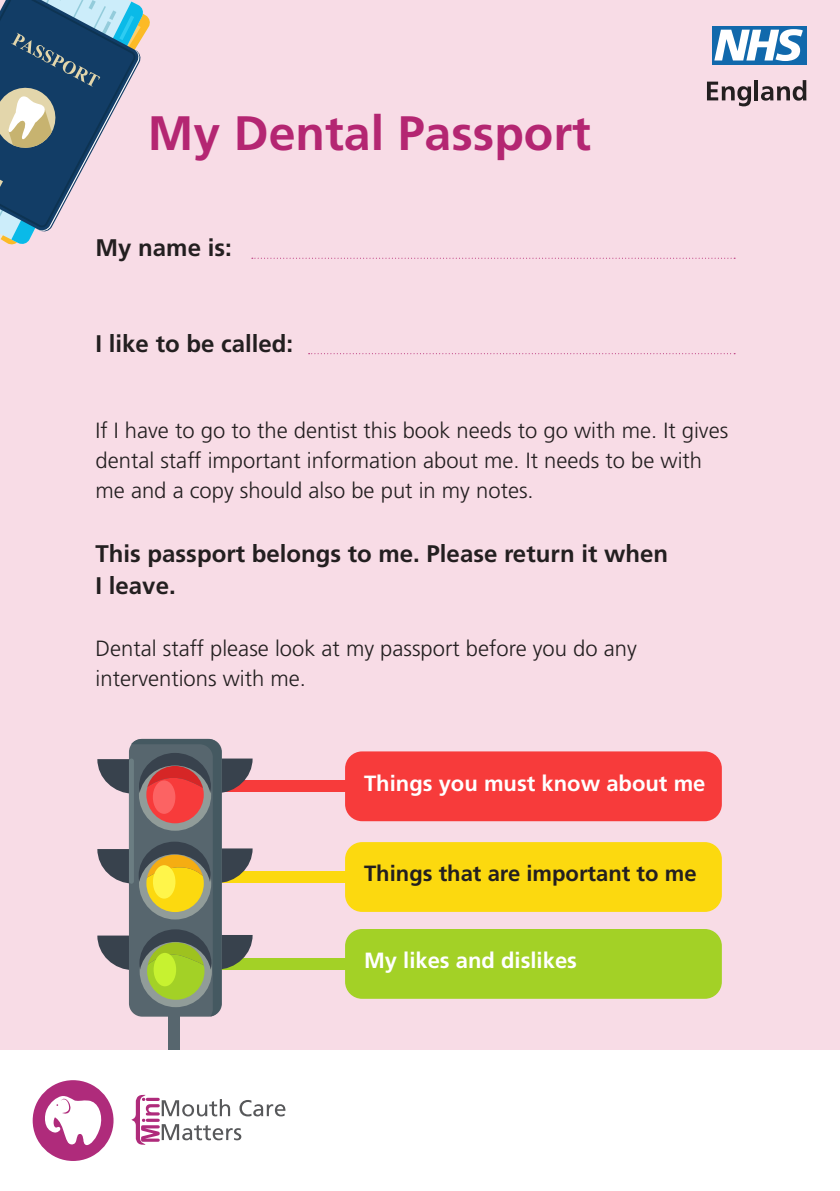
<style>
.page{position:relative;width:840px;height:1191px;background:#fff}
.page>*{position:absolute;margin:0;border:0;box-sizing:border-box;transform-origin:0 0}
.t1{font:700 48.2px "Frutiger LT Std";color:#b42672}
.t2{font:700 24px/32px "Frutiger LT Std";color:#231f20}
.t3{font:300 22px/30px "Frutiger LT Std";color:#231f20}
.t4{font:700 22px "Frutiger LT Std";color:#fff}
.t5{font:700 22px "Frutiger LT Std";color:#231f20}
</style>
<div class="page">
<div style="left:0;top:0;width:839px;height:1066px;background:#f8dce6"></div>
<svg style="left:252px;top:258px;width:482px;height:1px"></svg>
<svg style="left:308px;top:353px;width:426px;height:1px"></svg>
<div style="left:345px;top:929px;width:376px;height:69px;background:#a3d126;border-radius:17px"></div>
<div style="left:345px;top:842px;width:376px;height:70px;background:#fcd90f;border-radius:17px"></div>
<div style="left:345px;top:751px;width:376px;height:70px;background:#f73b3b;border-radius:17px"></div>
<div style="left:170px;top:780px;width:177px;height:12px;background:#f73b3b"></div>
<div style="left:170px;top:871px;width:177px;height:11px;background:#fcd90f"></div>
<div style="left:170px;top:958px;width:177px;height:11px;background:#a3d126"></div>
<div style="left:169px;top:986px;width:11px;height:74px;background:#57666e"></div>
<svg style="left:97px;top:739px;width:155px;height:277px"></svg>
<svg style="left:0;top:0;width:150px;height:245px"></svg>
<div style="left:0;top:1050px;width:839px;height:141px;background:#fff"></div>
<div style="left:711px;top:26px;width:95px;height:38px;background:#1169ac"></div>
<svg style="left:714px;top:29px;width:88px;height:32px"></svg>
<svg style="left:707px;top:82px;width:43px;height:24px"></svg>
<hr style="left:754px;top:80px;width:3px;height:20px;background:#231f20">
<svg style="left:761px;top:80px;width:45px;height:21px"></svg>
<div style="left:33px;top:1080px;width:80px;height:81px;background:#af2b7b;border-radius:50%"></div>
<svg style="left:131px;top:1094px;width:154px;height:50px"></svg>
<svg style="left:45px;top:1096px;width:57px;height:49px"></svg>
<p class="t1" style="left:148px;top:104px;width:444px">My Dental Passport</p>
<p class="t2" style="left:95px;top:231px;width:138px">My name is:</p>
<p class="t2" style="left:95px;top:327px;width:199px">I like to be called:</p>
<p class="t3" style="left:95px;top:415px;width:634px">If I have to go to the dentist this book needs to go with me. It gives dental staff important information about me. It needs to be with me and a copy should also be put in my notes.</p>
<p class="t2" style="left:95px;top:537px;width:574px">This passport belongs to me. Please return it when<br>I leave.</p>
<p class="t3" style="left:95px;top:633px;width:542px">Dental staff please look at my passport before you do any interventions with me.</p>
<p class="t4" style="left:364px;top:770px;width:343px">Things you must know about me</p>
<p class="t5" style="left:364px;top:861px;width:334px">Things that are important to me</p>
<p class="t4" style="left:364px;top:947px;width:214px">My likes and dislikes</p>
</div>
